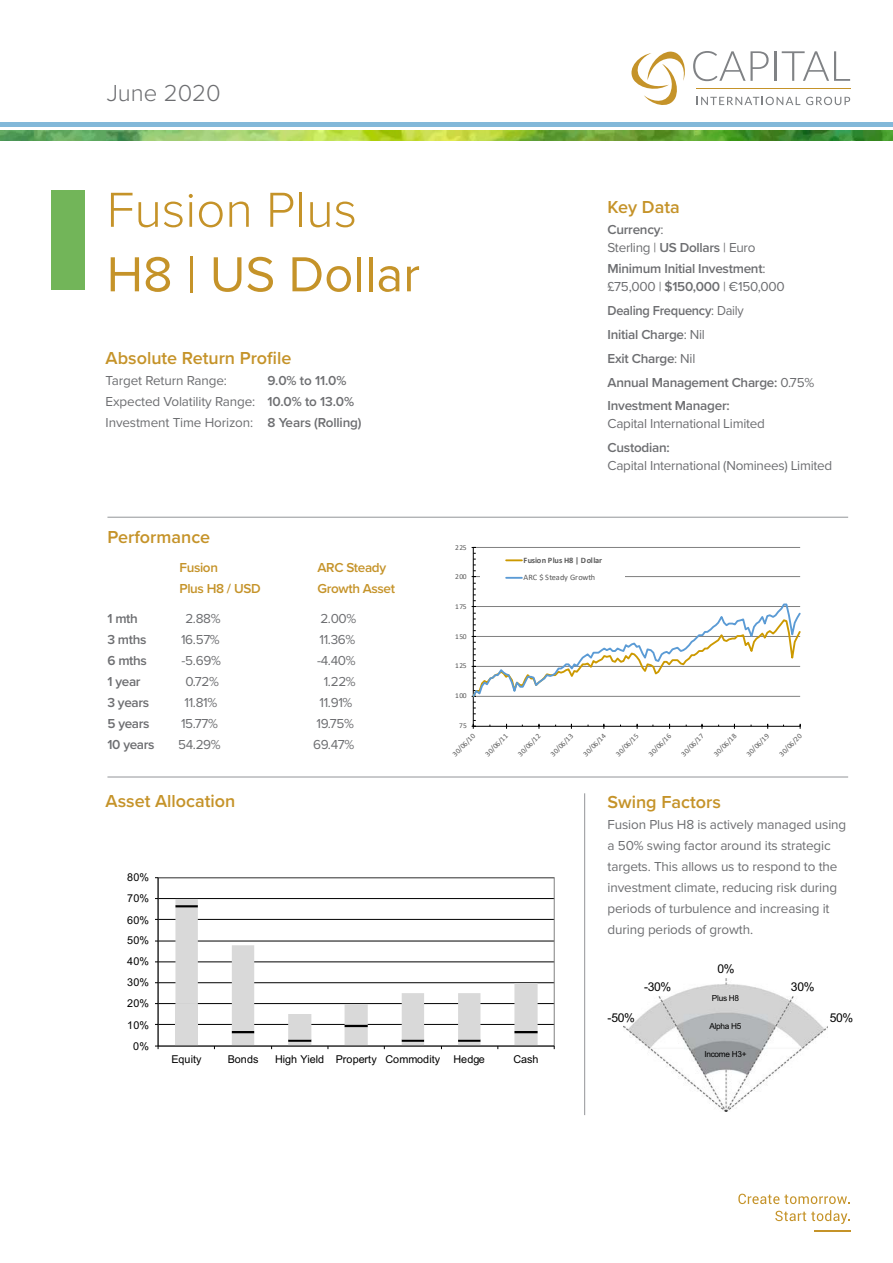
<style>
.page{position:relative;width:893px;height:1263px;background:#fff}
.page>*{position:absolute;margin:0;border:0;box-sizing:border-box;transform-origin:0 0}
.t1{font:51px "Proxima Nova";color:#c59329}
.t2{font:300 51px "Proxima Nova";color:#c59329}
.t3{font:300 24px "Proxima Nova";color:#6d6e71}
.t4{font:600 18px "Proxima Nova";color:#c59329}
.t5{font:13.5px/21px "Proxima Nova";letter-spacing:-.01em;color:#6d6e71}
.t6{font:600 13.5px/18px "Proxima Nova";letter-spacing:-.02em;color:#6d6e71}
.t7{font:600 13.5px/23.7px "Proxima Nova";letter-spacing:-.02em;color:#6d6e71;scale:.95 1}
.t8{font:600 13.5px "Proxima Nova";letter-spacing:-.025em;color:#c59329}
.t9{font:12.15px "Arial";letter-spacing:-.02em;color:#000}
.t10{font:10.8px "Arial";letter-spacing:.015em;color:#000}
.t11{font:8.25px "Arial";letter-spacing:-.035em;color:#000}
.t12{font:700 8.25px "Calibri";letter-spacing:.005em;color:#595959}
.t13{font:8.25px "Calibri";letter-spacing:-.02em;color:#595959}
.t14{font:7.5px "Calibri";letter-spacing:.05em;color:#595959}
.s1{font-weight:600}
.s2{font-weight:400}
</style>
<div class="page">
<svg style="left:631px;top:51px;width:219px;height:54px"></svg>
<hr style="left:696px;top:88px;width:155px;height:1px;background:#c59329">
<div style="left:51px;top:190px;width:34px;height:99px;background:#72b559"></div>
<hr style="left:0;top:122px;width:893px;height:4px;background:#82b8d9">
<img style="left:0;top:130px;width:893px;height:11px">
<hr style="left:107px;top:517px;width:741px;height:1px;background:#939598">
<hr style="left:107px;top:777px;width:741px;height:1px;background:#939598">
<hr style="left:584px;top:793px;width:1px;height:322px;background:#939598">
<img style="left:624px;top:978px;width:204px;height:133px">
<svg style="left:738px;top:1194px;width:111px;height:10px"></svg>
<svg style="left:775px;top:1210px;width:74px;height:14px"></svg>
<hr style="left:814px;top:1230px;width:37px;height:1px;background:#c59329">
<hr style="left:473px;top:547px;width:1px;height:179px;background:#000">
<hr style="left:473px;top:726px;width:327px;height:1px;background:#000">
<svg style="left:472px;top:720px;width:4px;height:9px"></svg>
<svg style="left:472px;top:547px;width:329px;height:167px"></svg>
<hr style="left:158px;top:1024px;width:396px;height:1px;background:#000">
<hr style="left:158px;top:1003px;width:396px;height:1px;background:#000">
<hr style="left:158px;top:982px;width:396px;height:1px;background:#000">
<hr style="left:158px;top:962px;width:396px;height:1px;background:#000">
<hr style="left:158px;top:941px;width:396px;height:1px;background:#000">
<hr style="left:158px;top:919px;width:396px;height:1px;background:#000">
<hr style="left:158px;top:898px;width:396px;height:1px;background:#000">
<div style="left:158px;top:877px;width:397px;height:169px;border:1px solid #808080"></div>
<svg style="left:175px;top:1039px;width:363px;height:7px"></svg>
<hr style="left:288px;top:1039px;width:23px;height:3px;background:#000">
<hr style="left:402px;top:1039px;width:22px;height:3px;background:#000">
<hr style="left:458px;top:1039px;width:22px;height:3px;background:#000">
<svg style="left:175px;top:899px;width:363px;height:140px"></svg>
<hr style="left:158px;top:878px;width:1px;height:168px;background:#000">
<hr style="left:158px;top:1046px;width:396px;height:1px;background:#000">
<h2 class="t3" style="left:107px;top:75px;width:116px">June 2020</h2>
<h1 class="t2" style="left:107px;top:172px;width:252px">Fusion Plus</h1>
<h1 class="t1" style="left:107px;top:236px;width:315px">H8 | US Dollar</h1>
<h3 class="t4" style="left:106px;top:344px;width:187px">Absolute Return Profile</h3>
<p class="t5" style="left:106px;top:369px;width:123px">Target Return Range:</p>
<p class="t5" style="left:106px;top:369px;width:258px;text-indent:162px"><span class="s1">9.0% to 11.0%<br></span>Expected Volatility Range: <span class="s1">10.0% to 13.0%<br></span>Investment Time Horizon: <span class="s1">8 Years (Rolling)</span></p>
<h3 class="t4" style="left:107px;top:523px;width:104px">Performance</h3>
<p class="t8" style="left:179px;top:558px;width:40px">Fusion</p>
<p class="t8" style="left:317px;top:558px;width:70px">ARC Steady</p>
<p class="t8" style="left:179px;top:579px;width:83px">Plus H8 / USD</p>
<p class="t8" style="left:317px;top:579px;width:79px">Growth Asset</p>
<p class="t6" style="left:107px;top:609px;width:32px">1 mth</p>
<p class="t5" style="left:185px;top:607px;width:37px">2.88%</p>
<p class="t5" style="left:320px;top:607px;width:38px">2.00%</p>
<p class="t6" style="left:107px;top:630px;width:41px">3 mths</p>
<p class="t5" style="left:181px;top:628px;width:40px">16.57%</p>
<p class="t5" style="left:319px;top:628px;width:37px">11.36%</p>
<p class="t6" style="left:107px;top:651px;width:41px">6 mths</p>
<p class="t5" style="left:182px;top:649px;width:41px">-5.69%</p>
<p class="t5" style="left:317px;top:649px;width:40px">-4.40%</p>
<p class="t6" style="left:107px;top:672px;width:35px">1 year</p>
<p class="t5" style="left:185px;top:670px;width:35px">0.72%</p>
<p class="t5" style="left:324px;top:670px;width:34px">1.22%</p>
<p class="t6" style="left:107px;top:693px;width:43px">3 years</p>
<p class="t5" style="left:184px;top:691px;width:34px">11.81%</p>
<p class="t5" style="left:319px;top:691px;width:34px">11.91%</p>
<p class="t6" style="left:107px;top:714px;width:44px">5 years</p>
<p class="t5" style="left:181px;top:712px;width:38px">15.77%</p>
<p class="t5" style="left:316px;top:712px;width:39px">19.75%</p>
<p class="t6" style="left:107px;top:735px;width:49px">10 years</p>
<p class="t5" style="left:178px;top:733px;width:44px">54.29%</p>
<p class="t5" style="left:313px;top:733px;width:43px">69.47%</p>
<h3 class="t4" style="left:106px;top:788px;width:131px">Asset Allocation</h3>
<p class="t10" style="left:127px;top:870px;width:23px">80%</p>
<p class="t10" style="left:127px;top:891px;width:23px">70%</p>
<p class="t10" style="left:127px;top:912px;width:23px">60%</p>
<p class="t10" style="left:127px;top:933px;width:23px">50%</p>
<p class="t14" style="left:455px;top:542px;width:13px">225</p>
<p class="t14" style="left:455px;top:572px;width:13px">200</p>
<p class="t14" style="left:455px;top:602px;width:13px">175</p>
<p class="t14" style="left:455px;top:631px;width:13px">150</p>
<p class="t14" style="left:455px;top:661px;width:13px">125</p>
<p class="t14" style="left:455px;top:691px;width:13px">100</p>
<p class="t14" style="left:459px;top:721px;width:9px">75</p>
<h3 class="t4" style="left:608px;top:194px;width:74px">Key Data</h3>
<p class="t6" style="left:608px;top:221px;width:149px">Currency<span class="s2">:<br>Sterling |</span> US Dollars <span class="s2">| Euro</span></p>
<p class="t6" style="left:608px;top:260px;width:179px">Minimum Initial Investment<span class="s2">: £75,000 |</span> $150,000 <span class="s2">| €150,000</span></p>
<p class="t7" style="left:608px;top:298px;width:219px">Dealing Frequency<span class="s2">: Daily<br></span>Initial Charge<span class="s2">: Nil<br></span>Exit Charge<span class="s2">: Nil<br></span>Annual Management Charge: <span class="s2">0.75%<br></span>Investment Manager:</p>
<p class="t5" style="left:608px;top:413px;width:159px">Capital International Limited</p>
<p class="t6" style="left:608px;top:438px;width:64px">Custodian:</p>
<p class="t5" style="left:608px;top:454px;width:226px">Capital International (Nominees) Limited</p>
<p class="t12" style="left:524px;top:554px;width:80px">Fusion Plus H8 | Dollar</p>
<p class="t13" style="left:524px;top:572px;width:73px">ARC $ Steady Growth</p>
<p class="t14" style="left:450px;top:751px;width:30px;rotate:-45deg">30/06/10</p>
<p class="t14" style="left:483px;top:751px;width:30px;rotate:-45deg">30/06/11</p>
<p class="t14" style="left:515px;top:751px;width:30px;rotate:-45deg">30/06/12</p>
<p class="t14" style="left:548px;top:751px;width:30px;rotate:-45deg">30/06/13</p>
<p class="t14" style="left:581px;top:751px;width:30px;rotate:-45deg">30/06/14</p>
<p class="t14" style="left:613px;top:751px;width:30px;rotate:-45deg">30/06/15</p>
<p class="t14" style="left:646px;top:751px;width:30px;rotate:-45deg">30/06/16</p>
<p class="t14" style="left:679px;top:751px;width:30px;rotate:-45deg">30/06/17</p>
<p class="t14" style="left:711px;top:751px;width:30px;rotate:-45deg">30/06/18</p>
<p class="t14" style="left:744px;top:751px;width:30px;rotate:-45deg">30/06/19</p>
<p class="t14" style="left:777px;top:751px;width:30px;rotate:-45deg">30/06/20</p>
<h3 class="t4" style="left:608px;top:788px;width:115px">Swing Factors</h3>
<p class="t5" style="left:608px;top:813px;width:240px">Fusion Plus H8 is actively managed using a 50% swing factor around its strategic targets. This allows us to respond to the investment climate, reducing risk during periods of turbulence and increasing it during periods of growth.</p>
<p class="t10" style="left:127px;top:954px;width:23px">40%</p>
<p class="t10" style="left:127px;top:975px;width:23px">30%</p>
<p class="t10" style="left:127px;top:996px;width:23px">20%</p>
<p class="t10" style="left:127px;top:1017px;width:23px">10%</p>
<p class="t10" style="left:133px;top:1038px;width:17px">0%</p>
<p class="t10" style="left:171px;top:1051px;width:32px">Equity</p>
<p class="t10" style="left:228px;top:1051px;width:32px">Bonds</p>
<p class="t10" style="left:275px;top:1051px;width:211px">High Yield Property Commodity Hedge</p>
<p class="t10" style="left:513px;top:1051px;width:27px">Cash</p>
<p class="t9" style="left:607px;top:1010px;width:29px">-50%</p>
<p class="t9" style="left:717px;top:961px;width:19px">0%</p>
<p class="t11" style="left:712px;top:993px;width:29px">Plus H8</p>
<p class="t11" style="left:709px;top:1021px;width:33px">Alpha H5</p>
<p class="t11" style="left:704px;top:1048px;width:44px">Income H3+</p>
<p class="t9" style="left:644px;top:978px;width:29px">-30%</p>
<p class="t9" style="left:791px;top:978px;width:25px">30%</p>
<p class="t9" style="left:830px;top:1010px;width:25px">50%</p>
</div>
